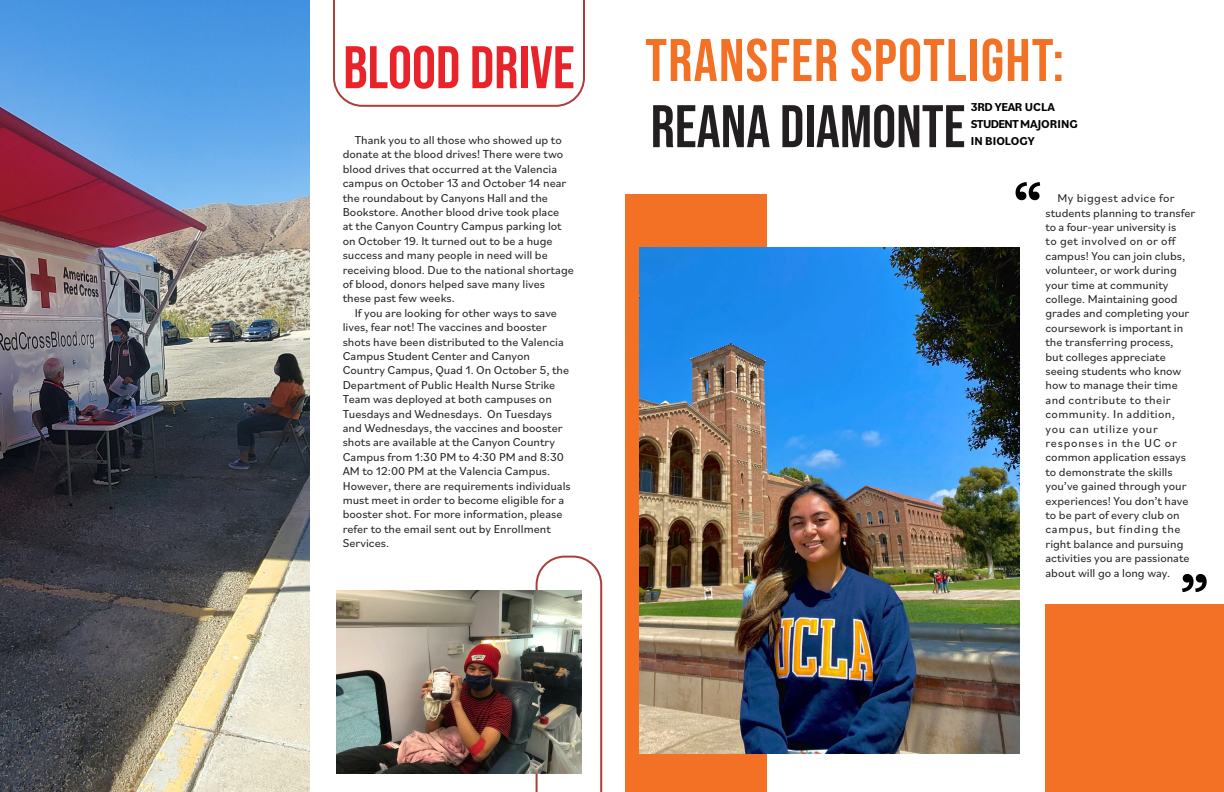
<style>
.page{position:relative;width:1224px;height:792px;background:#fff}
.page>*{position:absolute;margin:0;border:0;box-sizing:border-box;transform-origin:0 0}
.t1{font:60px "Bebas Neue";letter-spacing:.02em;color:#f37124}
.t2{font:60px "Bebas Neue";color:#231f20}
.t3{font:60px "Bebas Neue";color:#e8242a}
.Paragraph_Style_2{font:700 60px "Bilo";color:#000}
.t4{font:12px/14.4px "Bilo";color:#231f20}
.Paragraph_Style_2-2{font:700 12px/17px "Bilo";color:#000}
</style>
<div class="page">
<div style="left:625px;top:194px;width:142px;height:598px;background:#f37124"></div>
<svg style="left:536px;top:556px;width:66px;height:236px"></svg>
<img style="left:0;top:0;width:310px;height:792px">
<img style="left:337px;top:590px;width:244px;height:184px">
<svg style="left:333px;top:0;width:252px;height:107px"></svg>
<img style="left:639px;top:247px;width:380px;height:507px">
<div style="left:1046px;top:604px;width:178px;height:188px;background:#f37124"></div>
<p class="t3" style="left:343px;top:33px;width:233px">BLOOD DRIVE</p>
<p class="t4" style="left:343px;top:132px;width:233px;text-indent:12px">Thank you to all those who showed up to donate at the blood drives! There were two blood drives that occurred at the Valencia campus on October 13 and October 14 near the roundabout by Canyons Hall and the Bookstore. Another blood drive took place<br>at the Canyon Country Campus parking lot on October 19. It turned out to be a huge success and many people in need will be receiving blood. Due to the national shortage of blood, donors helped save many lives these past few weeks.</p>
<p class="t4" style="left:343px;top:305px;width:230px;text-indent:12px">If you are looking for other ways to save lives, fear not! The vaccines and booster shots have been distributed to the Valencia Campus Student Center and Canyon Country Campus, Quad 1. On October 5, the Department of Public Health Nurse Strike Team was deployed at both campuses on Tuesdays and Wednesdays. On Tuesdays and Wednesdays, the vaccines and booster shots are available at the Canyon Country Campus from 1:30 PM to 4:30 PM and 8:30<br>AM to 12:00 PM at the Valencia Campus.<br>However, there are requirements individuals must meet in order to become eligible for a booster shot. For more information, please refer to the email sent out by Enrollment Services.</p>
<p class="t1" style="left:645px;top:26px;width:420px">TRANSFER SPOTLIGHT:</p>
<p class="t2" style="left:651px;top:92px;width:316px">REANA DIAMONTE</p>
<p class="Paragraph_Style_2-2" style="left:971px;top:98px;width:108px">3RD YEAR UCLA<br>STUDENT MAJORING<br>IN BIOLOGY</p>
<p class="Paragraph_Style_2" style="left:1012px;top:161px;width:32px">“</p>
<p class="t4" style="left:1046px;top:191px;width:151px;text-indent:12px">My biggest advice for students planning to transfer to a four-year university is<br>to get involved on or off campus! You can join clubs, volunteer, or work during your time at community college. Maintaining good grades and completing your coursework is important in the transferring process,<br>but colleges appreciate seeing students who know how to manage their time and contribute to their community. In addition, you can utilize your responses in the UC or common application essays to demonstrate the skills you’ve gained through your experiences! You don’t have to be part of every club on campus, but finding the right balance and pursuing activities you are passionate about will go a long way.</p>
<p class="Paragraph_Style_2" style="left:1210px;top:613px;width:32px;rotate:-180deg">“</p>
</div>
